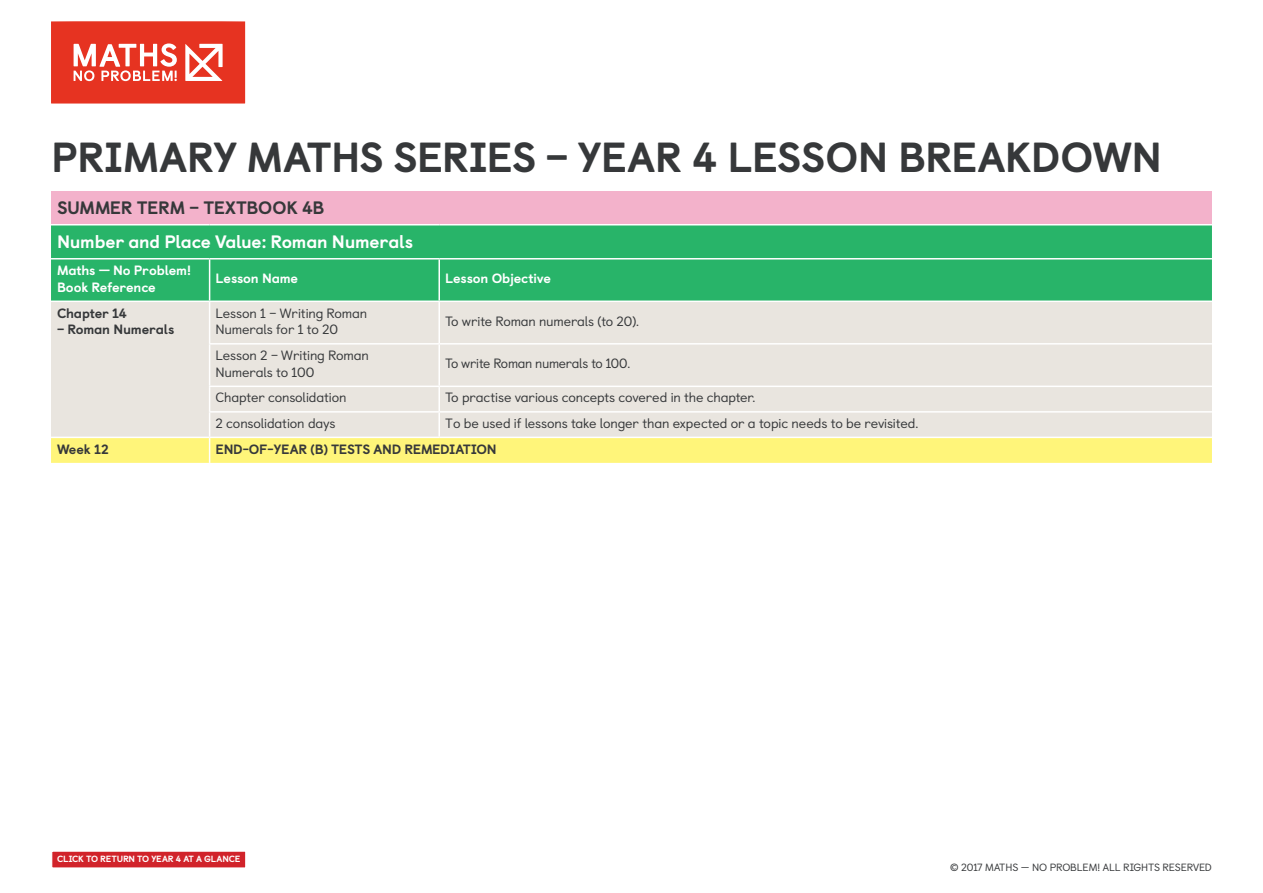
<style>
.page{position:relative;width:1263px;height:893px;background:#fff}
.page>*{position:absolute;margin:0;border:0;box-sizing:border-box;transform-origin:0 0}
.t1{font:800 42px "Castledown";letter-spacing:-.01em;color:#36383a}
.t2{font:800 18px "Castledown";letter-spacing:-.015em;color:#fff}
.t3{font:800 18px "Castledown";letter-spacing:-.02em;color:#36383a}
.t4{font:13.5px/16.2px "Castledown";letter-spacing:-.01em;color:#36383a}
.t5{font:800 13.5px "Castledown";letter-spacing:-.015em;color:#36383a}
.t6{font:800 13.5px/16.2px "Castledown";letter-spacing:-.01em;color:#fff}
.t7{font:10.5px "Castledown";letter-spacing:-.015em;color:#36383a}
.t8{font:800 9px "Castledown";letter-spacing:-.02em;color:#fff}
</style>
<div class="page">
<svg style="left:51px;top:21px;width:194px;height:83px;background:#e95243"></svg>
<div style="left:52px;top:851px;width:194px;height:17px;background:#d1232a"></div>
<div style="left:51px;top:850px;width:195px;height:19px;border:1px solid #fff"></div>
<div style="left:51px;top:191px;width:1161px;height:34px;background:#f3b2cb"></div>
<div style="left:51px;top:225px;width:1161px;height:76px;background:#28b469"></div>
<div style="left:51px;top:302px;width:1161px;height:85px;background:#e9e5df"></div>
<hr style="left:51px;top:224px;width:159px;height:1px;background:#fff">
<hr style="left:210px;top:224px;width:229px;height:1px;background:#fff">
<hr style="left:439px;top:224px;width:773px;height:1px;background:#fff">
<hr style="left:210px;top:258px;width:229px;height:1px;background:#fff">
<hr style="left:439px;top:258px;width:773px;height:1px;background:#fff">
<hr style="left:438px;top:259px;width:2px;height:42px;background:#fff">
<hr style="left:438px;top:302px;width:2px;height:41px;background:#fff">
<hr style="left:439px;top:343px;width:773px;height:2px;background:#fff">
<hr style="left:209px;top:343px;width:230px;height:2px;background:#fff">
<hr style="left:438px;top:345px;width:2px;height:41px;background:#fff">
<hr style="left:209px;top:386px;width:230px;height:1px;background:#fff">
<hr style="left:439px;top:386px;width:773px;height:1px;background:#fff">
<hr style="left:51px;top:258px;width:159px;height:1px;background:#fff">
<hr style="left:209px;top:259px;width:1px;height:42px;background:#fff">
<hr style="left:209px;top:302px;width:1px;height:41px;background:#fff">
<hr style="left:209px;top:345px;width:1px;height:41px;background:#fff">
<svg style="left:51px;top:387px;width:1161px;height:76px;background:#f1ebbf"></svg>
<h1 class="t1" style="left:51px;top:123px;width:1113px">PRIMARY MATHS SERIES – YEAR 4 LESSON BREAKDOWN</h1>
<h2 class="t3" style="left:57px;top:193px;width:269px">SUMMER TERM – TEXTBOOK 4B</h2>
<h2 class="t2" style="left:57px;top:227px;width:358px">Number and Place Value: Roman Numerals</h2>
<p class="t6" style="left:57px;top:261px;width:136px">Maths — No Problem!<br>Book Reference</p>
<p class="t6" style="left:216px;top:269px;width:84px">Lesson Name</p>
<p class="t6" style="left:445px;top:269px;width:107px">Lesson Objective</p>
<p class="t5" style="left:57px;top:302px;width:72px">Chapter 14</p>
<p class="t5" style="left:57px;top:318px;width:119px">– Roman Numerals</p>
<p class="t4" style="left:216px;top:304px;width:153px">Lesson 1 – Writing Roman<br>Numerals for 1 to 20</p>
<p class="t4" style="left:445px;top:312px;width:195px">To write Roman numerals (to 20).</p>
<p class="t4" style="left:216px;top:346px;width:155px">Lesson 2 – Writing Roman<br>Numerals to 100</p>
<p class="t4" style="left:445px;top:354px;width:186px">To write Roman numerals to 100.</p>
<p class="t4" style="left:216px;top:388px;width:133px">Chapter consolidation</p>
<p class="t4" style="left:445px;top:388px;width:312px">To practise various concepts covered in the chapter.</p>
<p class="t4" style="left:216px;top:414px;width:122px">2 consolidation days</p>
<p class="t4" style="left:445px;top:414px;width:475px">To be used if lessons take longer than expected or a topic needs to be revisited.</p>
<p class="t5" style="left:57px;top:438px;width:53px">Week 12</p>
<p class="t5" style="left:216px;top:438px;width:283px">END-OF-YEAR (B) TESTS AND REMEDIATION</p>
<p class="t8" style="left:57px;top:852px;width:185px">CLICK TO RETURN TO YEAR 4 AT A GLANCE</p>
<p class="t7" style="left:950px;top:859px;width:263px">© 2017 MATHS – NO PROBLEM! ALL RIGHTS RESERVED</p>
</div>
